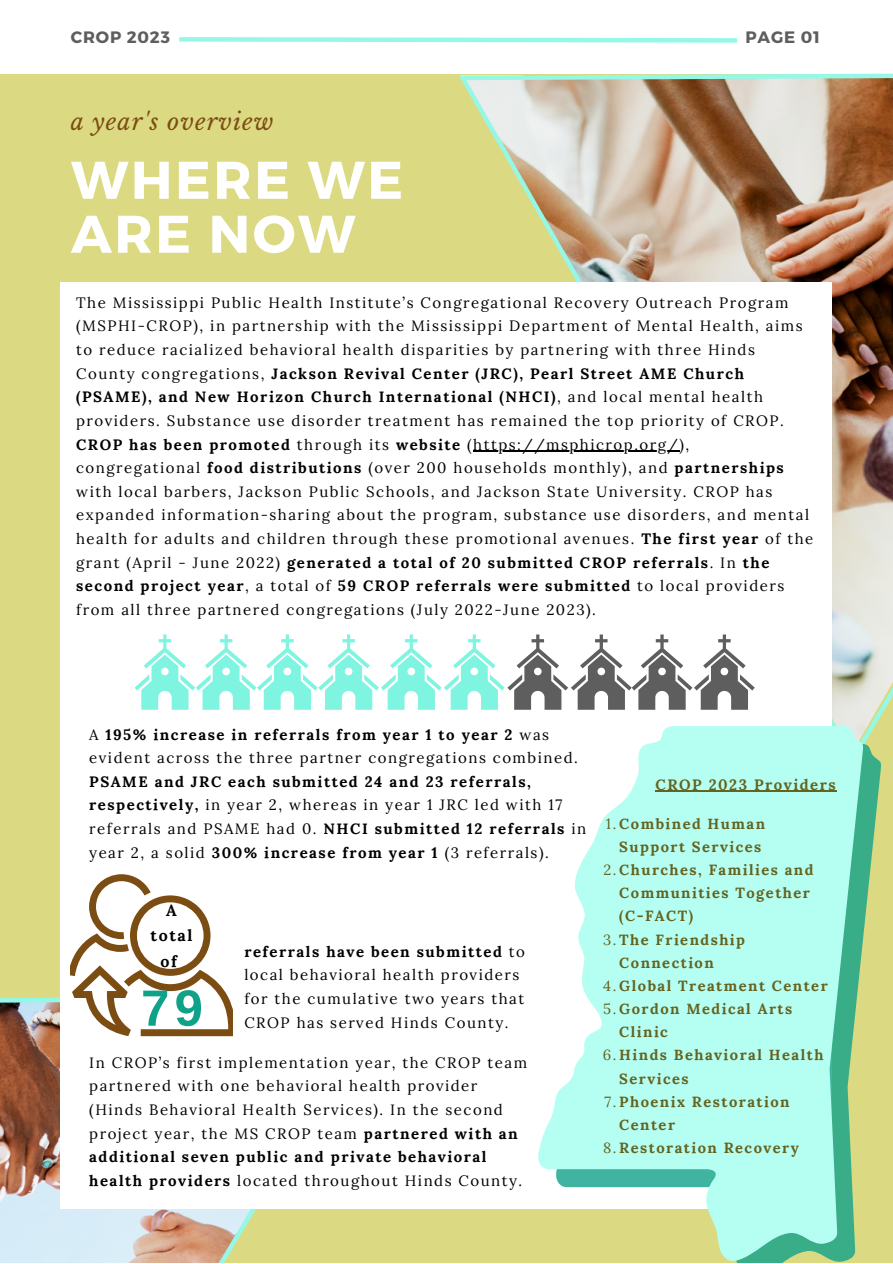
<style>
.page{position:relative;width:893px;height:1264px;background:#fff}
.page>*{position:absolute;margin:0;border:0;box-sizing:border-box;transform-origin:0 0}
.t1{font:700 52.95px/54px "Montserrat";letter-spacing:.05em;color:#fff}
.t2{font:700 51px "Arimo";color:#10a289}
.t3{font:italic 23.1px "Libre Baskerville";letter-spacing:.05em;color:#7c4d13}
.t4{font:700 16.5px "Montserrat";letter-spacing:.05em;color:#5e5e5e}
.t5{font:700 15.9px/25px "Lora";letter-spacing:.1em;color:#000001;text-align:center}
.t6{font:15px/23.5px "Lora";letter-spacing:.1em;color:#000001}
.t7{font:700 15px/23.5px "Lora";letter-spacing:.1em;color:#000001}
.t8{font:700 15px "Lora";letter-spacing:.1em;color:#64631f}
.t9{font:700 14.7px/23.1px "Lora";letter-spacing:.1em;color:#64631f}
.s1{font-weight:700}
.s2{font-weight:400}
</style>
<div class="page">
<div style="left:0;top:0;width:892px;height:1262px;background:#dbda82"></div>
<div style="left:0;top:0;width:892px;height:74px;background:#fff"></div>
<svg style="left:0;top:997px;width:256px;height:265px;background:#baa699"></svg>
<img style="left:459px;top:73px;width:433px;height:671px">
<div style="left:60px;top:282px;width:771px;height:927px;background:#fff"></div>
<svg style="left:71px;top:874px;width:162px;height:162px"></svg>
<svg style="left:134px;top:634px;width:620px;height:75px"></svg>
<svg style="left:736px;top:744px;width:145px;height:518px"></svg>
<svg style="left:538px;top:726px;width:325px;height:535px;fill:#b5fff2"></svg>
<svg style="left:179px;top:37px;width:559px;height:6px;background:#aff9ec"></svg>
<hr style="left:473px;top:450px;width:206px;height:2px;background:#000001">
<hr style="left:655px;top:791px;width:182px;height:1px;background:#64631f">
<p class="t4" style="left:71px;top:27px;width:100px">CROP 2023</p>
<p class="t4" style="left:745px;top:27px;width:76px">PAGE 01</p>
<p class="t3" style="left:71px;top:108px;width:204px">a year's overview</p>
<p class="t1" style="left:71px;top:150px;width:333px">WHERE WE<br>ARE NOW</p>
<p class="t6" style="left:76px;top:290px;width:738px">The Mississippi Public Health Institute’s Congregational Recovery Outreach Program (MSPHI-CROP), in partnership with the Mississippi Department of Mental Health, aims to reduce racialized behavioral health disparities by partnering with three Hinds County congregations, <span class="s1">Jackson Revival Center (JRC), Pearl Street AME Church (PSAME), and New Horizon Church International (NHCI)</span>, and local mental health providers. Substance use disorder treatment has remained the top priority of CROP.<br><span class="s1">CROP has been promoted</span> through its <span class="s1">website</span> (https://msphicrop.org/), congregational <span class="s1">food distributions</span> (over 200 households monthly), and <span class="s1">partnerships </span>with local barbers, Jackson Public Schools, and Jackson State University. CROP has expanded information-sharing about the program, substance use disorders, and mental health for adults and children through these promotional avenues. <span class="s1">The first year</span> of the grant (April - June 2022) <span class="s1">generated a total of 20 submitted CROP referrals</span>. In <span class="s1">the second project year</span>, a total of <span class="s1">59 CROP referrals were submitted</span> to local providers from all three partnered congregations (July 2022-June 2023).</p>
<p class="t7" style="left:89px;top:722px;width:498px"><span class="s2">A</span> 195% increase in referrals from year 1 to year 2 <span class="s2">was evident across the three partner congregations combined.<br></span>PSAME and JRC each submitted 24 and 23 referrals, respectively, <span class="s2">in year 2, whereas in year 1 JRC led with 17 referrals and PSAME had 0.</span> NHCI submitted 12 referrals <span class="s2">in year 2, a solid</span> 300% increase from year 1 <span class="s2">(3 referrals).</span></p>
<p class="t5" style="left:151px;top:898px;width:43px">A total of</p>
<p class="t2" style="left:141px;top:979px;width:63px">79</p>
<p class="t6" style="left:244px;top:939px;width:282px"><span class="s1">referrals have been submitted</span> to local behavioral health providers for the cumulative two years that<br>CROP has served Hinds County.</p>
<p class="t6" style="left:89px;top:1050px;width:439px">In CROP’s first implementation year, the CROP team partnered with one behavioral health provider (Hinds Behavioral Health Services). In the second project year, the MS CROP team <span class="s1">partnered with an additional seven public and private behavioral health providers</span> located throughout Hinds County.</p>
<p class="t8" style="left:655px;top:774px;width:182px">CROP 2023 Providers</p>
<p class="t9" style="left:606px;top:811px;width:161px;text-align:right"><span class="s2">1.</span>Combined Human<br>Support Services</p>
<p class="t9" style="left:619px;top:858px;width:196px;text-indent:-16px"><span class="s2">2.</span>Churches, Families and<br>Communities Together (C-FACT)</p>
<p class="t9" style="left:619px;top:927px;width:127px;text-indent:-16px"><span class="s2">3.</span>The Friendship<br>Connection</p>
<p class="t9" style="left:603px;top:974px;width:226px"><span class="s2">4.</span>Global Treatment Center</p>
<p class="t9" style="left:619px;top:997px;width:174px;text-indent:-16px"><span class="s2">5.</span>Gordon Medical Arts<br>Clinic</p>
<p class="t9" style="left:619px;top:1043px;width:206px;text-indent:-17px"><span class="s2">6.</span>Hinds Behavioral Health<br>Services</p>
<p class="t9" style="left:619px;top:1089px;width:172px;text-indent:-15px"><span class="s2">7.</span>Phoenix Restoration<br>Center</p>
<p class="t9" style="left:603px;top:1136px;width:197px"><span class="s2">8.</span>Restoration Recovery</p>
</div>
